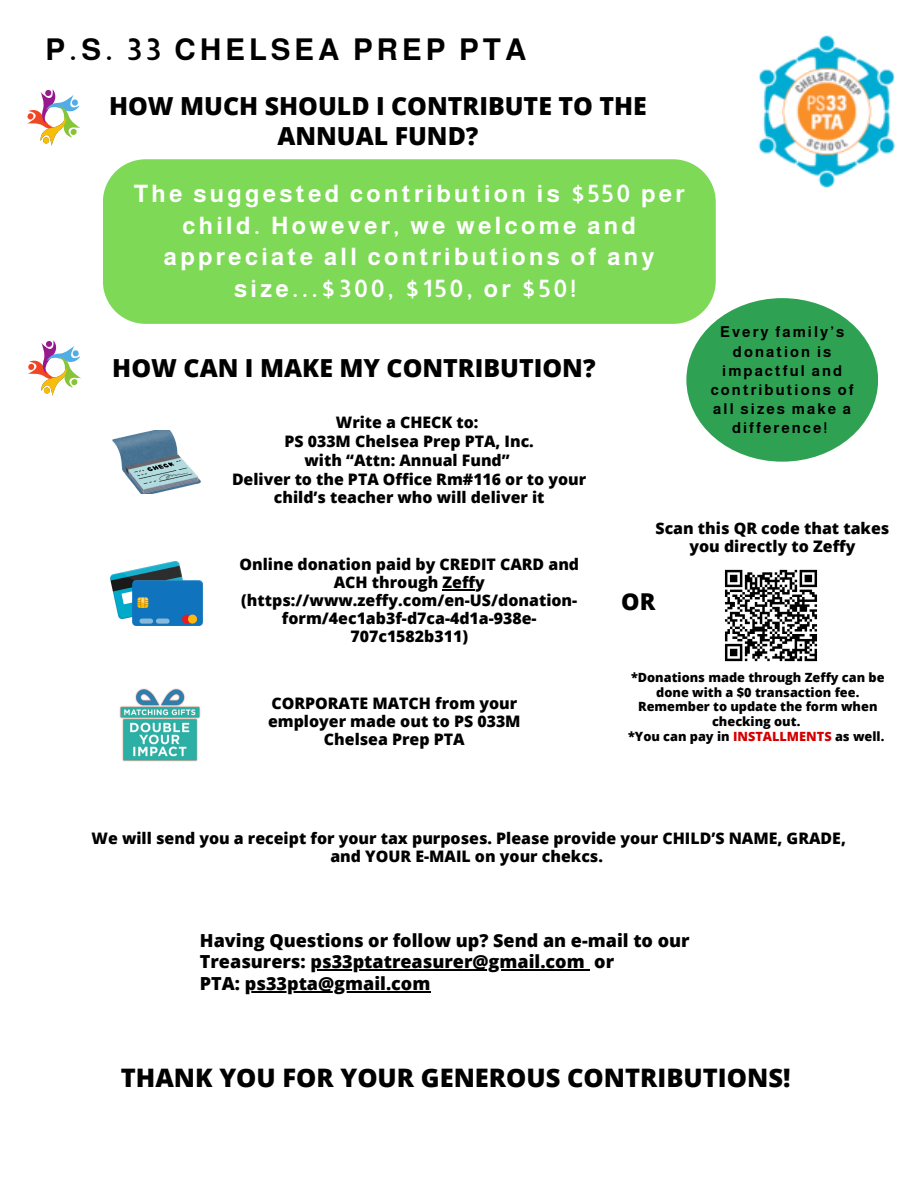
<style>
.page{position:relative;width:918px;height:1188px;background:#fff}
.page>*{position:absolute;margin:0;border:0;box-sizing:border-box;transform-origin:0 0}
.t1{font:700 30px "Almarai";letter-spacing:.135em;color:#000}
.t2{font:800 25.5px "Open Sans";color:#000}
.t3{font:800 24.9px/29.2px "Open Sans";color:#000;text-align:center}
.t4{font:700 24px/31.5px "Almarai";letter-spacing:.135em;color:#fff;text-align:center}
.t5{font:800 23.25px "Open Sans";color:#000}
.t6{font:800 18px/21.3px "Open Sans";color:#000}
.t7{font:800 15.9px/18px "Open Sans";color:#000;text-align:center}
.t8{font:700 15px/19.2px "Almarai";letter-spacing:.135em;color:#000;text-align:center}
.t9{font:800 12.75px/14.9px "Open Sans";color:#000;text-align:center}
.s1{color:#d40000}
</style>
<div class="page">
<div style="left:103px;top:159px;width:613px;height:165px;background:#7ed957"></div>
<img style="left:758px;top:35px;width:136px;height:153px">
<div style="left:686px;top:298px;width:192px;height:164px;background:#2ea252;border-radius:50%"></div>
<svg style="left:28px;top:340px;width:53px;height:56px"></svg>
<svg style="left:27px;top:89px;width:54px;height:57px"></svg>
<img style="left:112px;top:430px;width:88px;height:63px">
<img style="left:110px;top:562px;width:92px;height:64px">
<img style="left:724px;top:569px;width:94px;height:93px">
<img style="left:119px;top:688px;width:82px;height:74px">
<hr style="left:442px;top:589px;width:33px;height:1px;background:#000">
<hr style="left:311px;top:970px;width:274px;height:1px;background:#000">
<hr style="left:245px;top:991px;width:186px;height:1px;background:#000">
<h5 class="t1" style="left:46px;top:33px;width:482px">P.S. 33 CHELSEA PREP PTA</h5>
<h2 class="t3" style="left:109px;top:91px;width:539px">HOW MUCH SHOULD I CONTRIBUTE TO THE<br>ANNUAL FUND?</h2>
<h1 class="t4" style="left:134px;top:178px;width:553px">The suggested contribution is $550 per child. However, we welcome and appreciate all contributions of any size...$300, $150, or $50!</h1>
<p class="t3" style="left:112px;top:353px;width:485px">HOW CAN I MAKE MY CONTRIBUTION?</p>
<h5 class="t7" style="left:232px;top:412px;width:356px;line-height:18.9px">Write a CHECK to:<br>PS 033M Chelsea Prep PTA, Inc.<br>with “Attn: Annual Fund”<br>Deliver to the PTA Office Rm#116 or to your child’s teacher who will deliver it</h5>
<p class="t8" style="left:711px;top:323px;width:145px">Every family’s donation is impactful and contributions of all sizes make a difference!</p>
<p class="t7" style="left:239px;top:555px;width:341px">Online donation paid by CREDIT CARD and<br>ACH through Zeffy (https://www.zeffy.com/en-US/donation&shy;form/4ec1ab3f-d7ca-4d1a-938e-<br>707c1582b311)</p>
<p class="t7" style="left:268px;top:694px;width:254px">CORPORATE MATCH from your employer made out to PS 033M<br>Chelsea Prep PTA</p>
<h2 class="t7" style="left:656px;top:519px;width:235px">Scan this QR code that takes you directly to Zeffy</h2>
<h5 class="t5" style="left:621px;top:585px;width:36px">OR</h5>
<h5 class="t9" style="left:631px;top:669px;width:255px">*Donations made through Zeffy can be done with a $0 transaction fee.<br>Remember to update the form when checking out.</h5>
<p class="t9" style="left:628px;top:729px;width:258px">*You can pay in <span class="s1">INSTALLMENTS</span> as well.</p>
<h2 class="t7" style="left:92px;top:828px;width:756px">We will send you a receipt for your tax purposes. Please provide your CHILD’S NAME, GRADE, and YOUR E-MAIL on your chekcs.</h2>
<p class="t6" style="left:200px;top:929px;width:491px">Having Questions or follow up? Send an e-mail to our<br>Treasurers: ps33ptatreasurer@gmail.com or</p>
<h5 class="t6" style="left:200px;top:972px;width:232px">PTA: ps33pta@gmail.com</h5>
<p class="t2" style="left:121px;top:1059px;width:671px">THANK YOU FOR YOUR GENEROUS CONTRIBUTIONS!</p>
</div>
